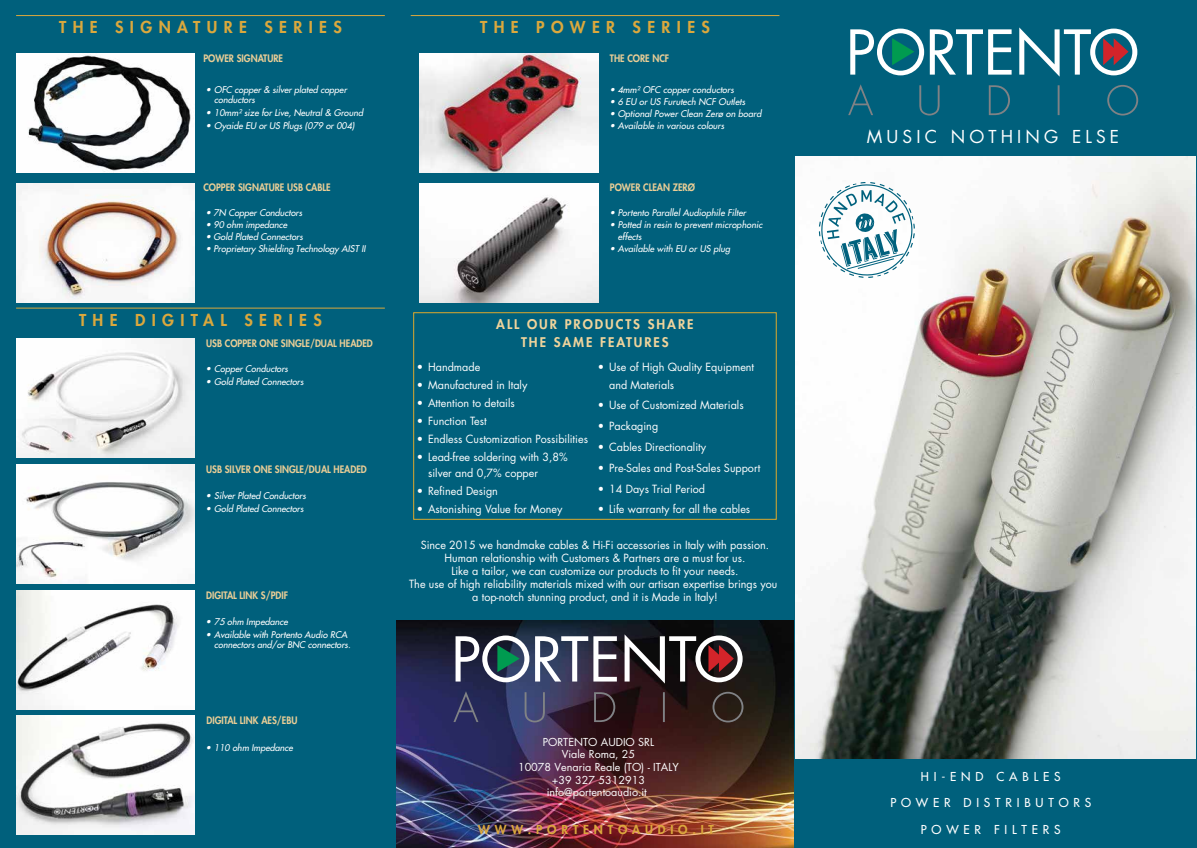
<style>
.page{position:relative;width:1197px;height:848px;background:#fff}
.page>*{position:absolute;margin:0;border:0;box-sizing:border-box;transform-origin:0 0}
.t1{font:17.3px "Futura Std";letter-spacing:.24em;color:#fff}
.t2{font:800 16px "Futura Std";letter-spacing:.4em;color:#dba83d}
.t3{font:800 13px/17.3px "Futura Std";letter-spacing:.15em;color:#f0d49c;text-align:center}
.t4{font:500 12px "Futura Std";letter-spacing:.4em;color:#fff}
.t5{font:800 12px "Futura Std";letter-spacing:.4em;color:#dba83d}
.t6{font:11px/12.9px "Futura Std";color:#fff}
.t7{font:10.7px/12.6px "Futura Std";color:#fff;text-align:center}
.t8{font:800 10px "Futura Std";color:#ebce96;scale:.92 1}
.t9{font:italic 500 9px/10px "Futura Std";color:#fff}
</style>
<div class="page">
<div style="left:794px;top:0;width:402px;height:848px;background:#00607c"></div>
<svg style="left:850px;top:27px;width:287px;height:50px"></svg>
<svg style="left:848px;top:84px;width:289px;height:31px"></svg>
<img style="left:795px;top:156px;width:400px;height:602px">
<div style="left:0;top:0;width:794px;height:848px;background:#00607c"></div>
<img style="left:16px;top:53px;width:179px;height:119px">
<hr style="left:16px;top:15px;width:369px;height:1px;background:#dba83d">
<img style="left:16px;top:183px;width:179px;height:119px">
<hr style="left:16px;top:308px;width:369px;height:1px;background:#dba83d">
<hr style="left:410px;top:15px;width:369px;height:1px;background:#dba83d">
<img style="left:420px;top:53px;width:178px;height:119px">
<img style="left:420px;top:183px;width:178px;height:119px">
<img style="left:16px;top:338px;width:179px;height:119px">
<img style="left:16px;top:464px;width:179px;height:119px">
<img style="left:16px;top:590px;width:179px;height:119px">
<img style="left:16px;top:715px;width:179px;height:119px">
<div style="left:413px;top:312px;width:363px;height:207px;border:1px solid #dea92c"></div>
<img style="left:396px;top:620px;width:397px;height:228px">
<svg style="left:815px;top:179px;width:102px;height:102px;background:#cee0e5"></svg>
<svg style="left:455px;top:634px;width:287px;height:49px;background:#65646d"></svg>
<svg style="left:453px;top:691px;width:290px;height:31px;background:#33283b"></svg>
<h2 class="t2" style="left:59px;top:20px;width:284px">THE SIGNATURE SERIES</h2>
<p class="t8" style="left:203px;top:54px;width:88px">POWER SIGNATURE</p>
<p class="t9" style="left:214px;top:86px;width:134px;text-indent:-9px">• OFC copper &amp; silver plated copper conductors</p>
<p class="t9" style="left:206px;top:108px;width:159px">• 10mm² size for Live, Neutral &amp; Ground</p>
<p class="t9" style="left:206px;top:121px;width:150px">• Oyaide EU or US Plugs (079 or 004)</p>
<p class="t8" style="left:203px;top:183px;width:140px">COPPER SIGNATURE USB CABLE</p>
<p class="t9" style="left:206px;top:208px;width:98px">• 7N Copper Conductors</p>
<p class="t9" style="left:206px;top:220px;width:83px">• 90 ohm impedance</p>
<p class="t9" style="left:206px;top:232px;width:99px">• Gold Plated Connectors</p>
<p class="t9" style="left:206px;top:244px;width:161px">• Proprietary Shielding Technology AIST II</p>
<h2 class="t2" style="left:79px;top:312px;width:244px">THE DIGITAL SERIES</h2>
<p class="t8" style="left:206px;top:339px;width:183px">USB COPPER ONE SINGLE/DUAL HEADED</p>
<p class="t9" style="left:206px;top:365px;width:84px">• Copper Conductors</p>
<p class="t9" style="left:206px;top:377px;width:99px">• Gold Plated Connectors</p>
<p class="t8" style="left:206px;top:464px;width:176px">USB SILVER ONE SINGLE/DUAL HEADED</p>
<p class="t9" style="left:206px;top:491px;width:102px">• Silver Plated Conductors</p>
<p class="t9" style="left:206px;top:504px;width:99px">• Gold Plated Connectors</p>
<p class="t8" style="left:206px;top:590px;width:91px">DIGITAL LINK S/PDIF</p>
<p class="t9" style="left:206px;top:617px;width:84px">• 75 ohm Impedance</p>
<p class="t9" style="left:214px;top:630px;width:138px;text-indent:-9px">• Available with Portento Audio RCA connectors and/or BNC connectors.</p>
<p class="t8" style="left:206px;top:716px;width:100px">DIGITAL LINK AES/EBU</p>
<p class="t9" style="left:206px;top:743px;width:89px">• 110 ohm Impedance</p>
<h2 class="t2" style="left:480px;top:20px;width:231px">THE POWER SERIES</h2>
<p class="t8" style="left:609px;top:54px;width:66px">THE CORE NCF</p>
<p class="t9" style="left:609px;top:86px;width:125px">• 4mm² OFC copper conductors</p>
<p class="t9" style="left:609px;top:98px;width:137px">• 6 EU or US Furutech NCF Outlets</p>
<p class="t9" style="left:609px;top:110px;width:153px">• Optional Power Clean Zerø on board</p>
<p class="t9" style="left:609px;top:122px;width:116px">• Available in various colours</p>
<p class="t8" style="left:609px;top:183px;width:94px">POWER CLEAN ZERØ</p>
<p class="t9" style="left:610px;top:208px;width:138px">• Portento Parallel Audiophile Filter</p>
<p class="t9" style="left:617px;top:219px;width:146px;line-height:12px;text-indent:-8px">• Potted in resin to prevent microphonic effects</p>
<p class="t9" style="left:610px;top:244px;width:122px">• Available with EU or US plug</p>
<p class="t3" style="left:496px;top:316px;width:199px">ALL OUR PRODUCTS SHARE<br>THE SAME FEATURES</p>
<p class="t6" style="left:417px;top:361px;width:65px">• Handmade</p>
<p class="t6" style="left:417px;top:379px;width:112px">• Manufactured in Italy</p>
<p class="t6" style="left:417px;top:397px;width:99px">• Attention to details</p>
<p class="t6" style="left:417px;top:415px;width:71px">• Function Test</p>
<p class="t6" style="left:417px;top:433px;width:173px">• Endless Customization Possibilities</p>
<p class="t6" style="left:428px;top:450px;width:141px;line-height:15.3px;text-indent:-11px">• Lead-free soldering with 3,8% silver and 0,7% copper</p>
<p class="t6" style="left:417px;top:485px;width:83px">• Refined Design</p>
<p class="t6" style="left:417px;top:503px;width:147px">• Astonishing Value for Money</p>
<p class="t6" style="left:609px;top:358px;width:146px;line-height:18px;text-indent:-11px">• Use of High Quality Equipment and Materials</p>
<p class="t6" style="left:597px;top:400px;width:147px">• Use of Customized Materials</p>
<p class="t6" style="left:597px;top:420px;width:62px">• Packaging</p>
<p class="t6" style="left:597px;top:441px;width:110px">• Cables Directionality</p>
<p class="t6" style="left:597px;top:462px;width:164px">• Pre-Sales and Post-Sales Support</p>
<p class="t6" style="left:597px;top:483px;width:109px">• 14 Days Trial Period</p>
<p class="t6" style="left:597px;top:504px;width:154px">• Life warranty for all the cables</p>
<p class="t6" style="left:409px;top:540px;width:369px;text-align:center">Since 2015 we handmake cables &amp; Hi-Fi accessories in Italy with passion.<br>Human relationship with Customers &amp; Partners are a must for us.<br>Like a tailor, we can customize our products to fit your needs.<br>The use of high reliability materials mixed with our artisan expertise brings you a top-notch stunning product, and it is Made in Italy!</p>
<p class="t7" style="left:518px;top:736px;width:162px">PORTENTO AUDIO SRL<br>Viale Roma, 25<br>10078 Venaria Reale (TO) - ITALY +39 327 5312913 info@portentoaudio.it</p>
<p class="t5" style="left:478px;top:824px;width:237px">WWW.PORTENTOAUDIO.IT</p>
<h1 class="t1" style="left:866px;top:128px;width:254px">MUSIC NOTHING ELSE</h1>
<p class="t4" style="left:920px;top:769px;width:141px">HI-END CABLES</p>
<p class="t4" style="left:890px;top:796px;width:202px">POWER DISTRIBUTORS</p>
<p class="t4" style="left:920px;top:822px;width:141px">POWER FILTERS</p>
</div>
